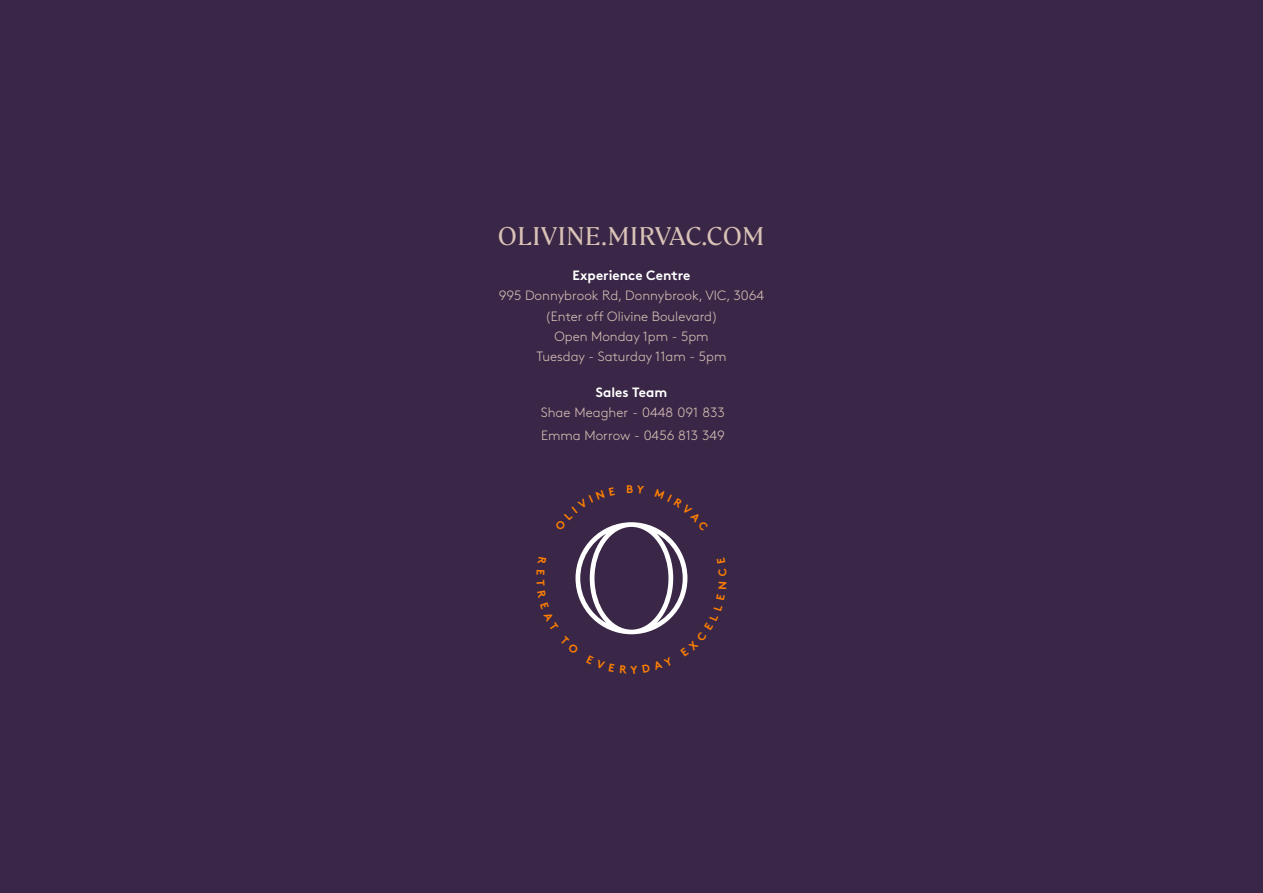
<style>
.page{position:relative;width:1263px;height:893px;background:#3a2747}
.page>*{position:absolute;margin:0;border:0;box-sizing:border-box;transform-origin:0 0}
.t1{font:25.5px "Cambon";color:#d9c2b6}
.t2{font:300 13.5px/20.2px "Brown";color:#d9c2b6;text-align:center}
.t3{font:700 13.5px "Brown";color:#fff}
</style>
<div class="page">
<svg style="left:575px;top:522px;width:113px;height:113px"></svg>
<h1 class="t1" style="left:498px;top:217px;width:268px">OLIVINE.MIRVAC.COM</h1>
<p class="t3" style="left:572px;top:265px;width:120px">Experience Centre</p>
<p class="t2" style="left:499px;top:285px;width:267px">995 Donnybrook Rd, Donnybrook, VIC, 3064 (Enter off Olivine Boulevard)<br>Open Monday 1pm - 5pm<br>Tuesday - Saturday 11am - 5pm</p>
<p class="t3" style="left:596px;top:381px;width:73px">Sales Team</p>
<p class="t2" style="left:541px;top:400px;width:186px;line-height:23px;text-align:left">Shae Meagher - 0448 091 833<br>Emma Morrow - 0456 813 349</p>
</div>
